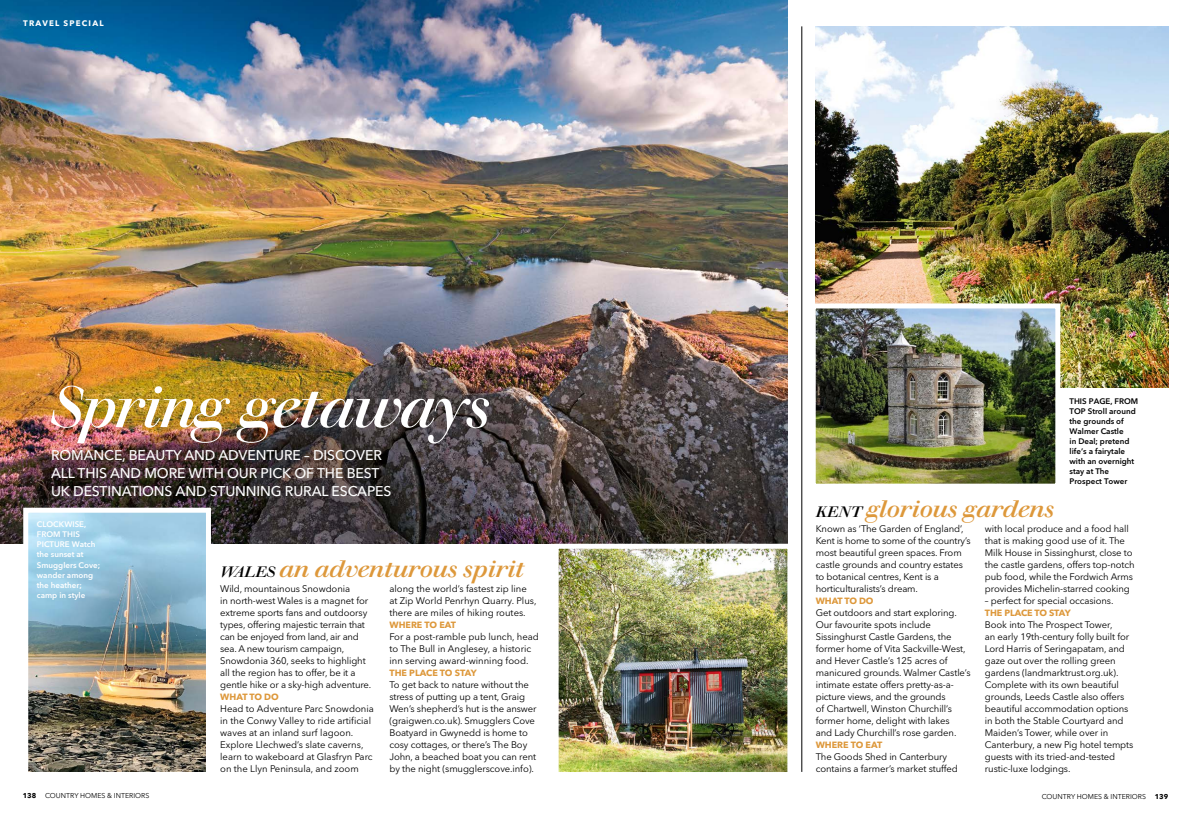
<style>
.page{position:relative;width:1191px;height:823px;background:#fff}
.page>*{position:absolute;margin:0;border:0;box-sizing:border-box;transform-origin:0 0}
.t1{font:italic 500 58px "Walbaum 60 pt";letter-spacing:-.02em;color:#fff}
.t2{font:italic 500 23px "Walbaum 18 pt";letter-spacing:-.01em;color:#dd983b}
.t3{font:500 14px/18px "Avenir Next LT Pro";letter-spacing:-.01em;color:#fff}
.t4{font:9.5px/12px "Avenir Next LT Pro";letter-spacing:-.01em;color:#000}
.t5{font:700 9px "Avenir Next LT Pro";letter-spacing:-.01em;color:#dd983b}
.t6{font:600 8px/10px "Avenir Next LT Pro";color:#000}
.t7{font:600 8px/10px "Avenir Next LT Pro";color:#fff}
.t8{font:700 8px "Avenir Next LT Pro";letter-spacing:.15em;color:#fff}
.t9{font:7px "Avenir Next LT Pro";color:#000}
.t10{font:700 7px "Avenir Next LT Pro";color:#000}
.s1{font-size:15px;color:#000}
</style>
<div class="page">
<img style="left:0;top:0;width:787px;height:543px">
<img style="left:559px;top:549px;width:227px;height:221px">
<div style="left:553px;top:543px;width:239px;height:233px;border:5px solid #fff"></div>
<img style="left:29px;top:513px;width:176px;height:257px">
<div style="left:23px;top:507px;width:188px;height:269px;border:5px solid #fff"></div>
<img style="left:815px;top:26px;width:353px;height:361px">
<img style="left:816px;top:309px;width:238px;height:173px">
<div style="left:810px;top:303px;width:250px;height:185px;border:5px solid #fff"></div>
<hr style="left:801px;top:26px;width:1px;height:745px;background:#000">
<p class="t8" style="left:23px;top:19px;width:82px">TRAVEL SPECIAL</p>
<h1 class="t1" style="left:51px;top:360px;width:441px">Spring getaways</h1>
<h3 class="t3" style="left:51px;top:445px;width:342px">ROMANCE, BEAUTY AND ADVENTURE – DISCOVER<br>ALL THIS AND MORE WITH OUR PICK OF THE BEST<br>UK DESTINATIONS AND STUNNING RURAL ESCAPES</h3>
<p class="t7" style="left:37px;top:519px;width:65px">CLOCKWISE,<br>FROM THIS<br>PICTURE Watch the sunset at<br>Smugglers Cove; wander among the heather; camp in style</p>
<h2 class="t2" style="left:220px;top:549px;width:306px"><span class="s1">WALES</span> an adventurous spirit</h2>
<p class="t4" style="left:389px;top:582px;width:149px">along the world’s fastest zip line at Zip World Penrhyn Quarry. Plus, there are miles of hiking routes.</p>
<p class="t5" style="left:389px;top:618px;width:68px">WHERE TO EAT</p>
<p class="t4" style="left:389px;top:630px;width:151px">For a post-ramble pub lunch, head to The Bull in Anglesey, a historic inn serving award-winning food.</p>
<p class="t5" style="left:389px;top:666px;width:89px">THE PLACE TO STAY</p>
<p class="t4" style="left:389px;top:678px;width:149px">To get back to nature without the stress of putting up a tent, Graig Wen’s shepherd’s hut is the answer (graigwen.co.uk). Smugglers Cove Boatyard in Gwynedd is home to cosy cottages, or there’s The Boy John, a beached boat you can rent by the night (smugglerscove.info).</p>
<p class="t4" style="left:220px;top:582px;width:153px">Wild, mountainous Snowdonia<br>in north-west Wales is a magnet for extreme sports fans and outdoorsy types, offering majestic terrain that can be enjoyed from land, air and sea. A new tourism campaign, Snowdonia 360, seeks to highlight all the region has to offer, be it a gentle hike or a sky-high adventure.</p>
<p class="t5" style="left:220px;top:690px;width:60px">WHAT TO DO</p>
<p class="t4" style="left:220px;top:702px;width:155px">Head to Adventure Parc Snowdonia in the Conwy Valley to ride artificial waves at an inland surf lagoon.<br>Explore Llechwed’s slate caverns, learn to wakeboard at Glasfryn Parc on the Llyn Peninsula, and zoom</p>
<p class="t6" style="left:1069px;top:395px;width:70px">THIS PAGE, FROM<br>TOP Stroll around the grounds of<br>Walmer Castle<br>in Deal; pretend life’s a fairytale with an overnight stay at The<br>Prospect Tower</p>
<p class="t4" style="left:985px;top:522px;width:151px">with local produce and a food hall that is making good use of it. The Milk House in Sissinghurst, close to the castle gardens, offers top-notch pub food, while the Fordwich Arms provides Michelin-starred cooking</p>
<p class="t4" style="left:985px;top:594px;width:130px">– perfect for special occasions.</p>
<p class="t5" style="left:985px;top:606px;width:87px">THE PLACE TO STAY</p>
<p class="t4" style="left:985px;top:618px;width:150px">Book into The Prospect Tower,<br>an early 19th-century folly built for<br>Lord Harris of Seringapatam, and gaze out over the rolling green gardens (landmarktrust.org.uk).<br>Complete with its own beautiful grounds, Leeds Castle also offers beautiful accommodation options in both the Stable Courtyard and<br>Maiden’s Tower, while over in<br>Canterbury, a new Pig hotel tempts guests with its tried-and-tested rustic-luxe lodgings.</p>
<h2 class="t2" style="left:815px;top:489px;width:240px"><span class="s1">KENT</span> glorious gardens</h2>
<p class="t4" style="left:815px;top:522px;width:156px">Known as ‘The Garden of England’, Kent is home to some of the country’s most beautiful green spaces. From castle grounds and country estates to botanical centres, Kent is a horticulturalists’s dream.</p>
<p class="t5" style="left:815px;top:594px;width:59px">WHAT TO DO</p>
<p class="t4" style="left:815px;top:606px;width:156px">Get outdoors and start exploring.<br>Our favourite spots include Sissinghurst Castle Gardens, the former home of Vita Sackville-West, and Hever Castle’s 125 acres of manicured grounds. Walmer Castle’s intimate estate offers pretty-as-a&shy;picture views, and the grounds<br>of Chartwell, Winston Churchill’s former home, delight with lakes<br>and Lady Churchill’s rose garden.</p>
<p class="t5" style="left:815px;top:738px;width:68px">WHERE TO EAT</p>
<p class="t4" style="left:815px;top:750px;width:144px">The Goods Shed in Canterbury contains a farmer’s market stuffed</p>
<p class="t10" style="left:23px;top:791px;width:15px">138</p>
<p class="t9" style="left:45px;top:791px;width:106px">COUNTRY HOMES &amp; INTERIORS</p>
<p class="t9" style="left:1041px;top:791px;width:106px">COUNTRY HOMES &amp; INTERIORS</p>
<p class="t10" style="left:1154px;top:791px;width:15px">139</p>
</div>
